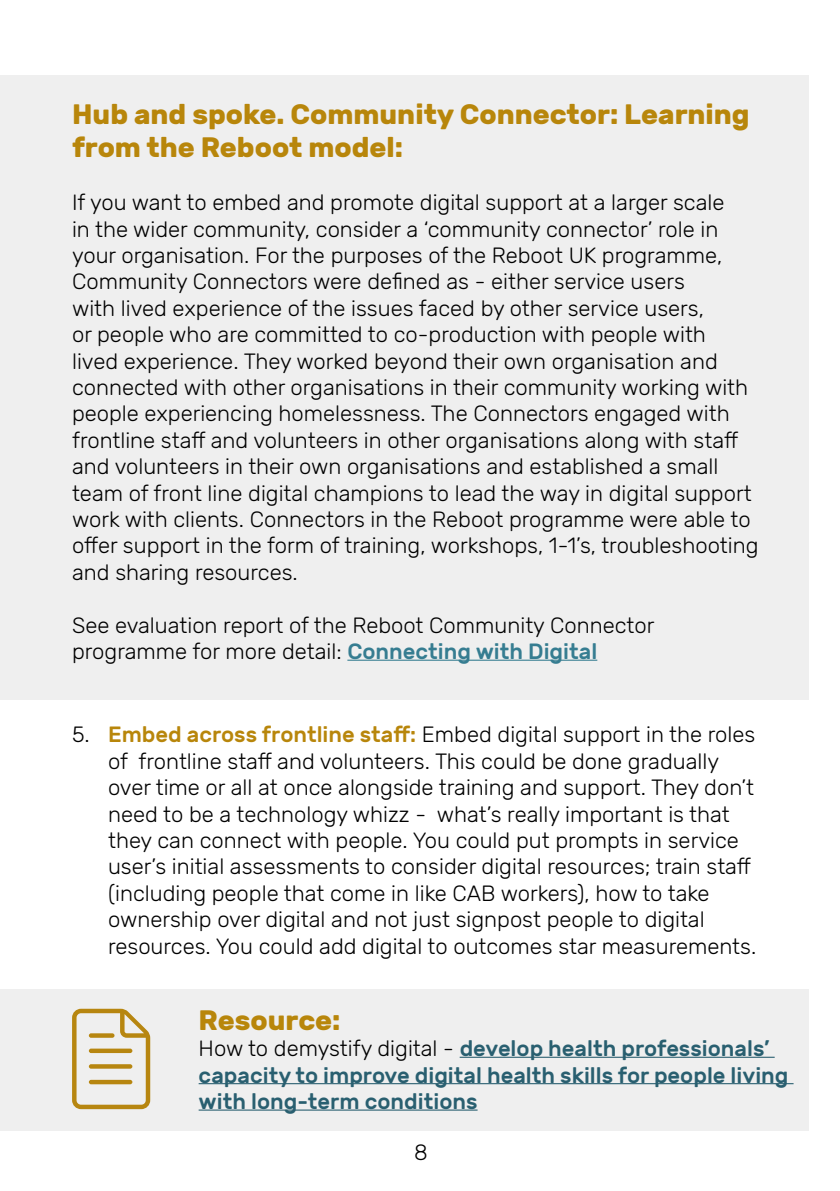
<style>
.page{position:relative;width:840px;height:1191px;background:#fff}
.page>*{position:absolute;margin:0;border:0;box-sizing:border-box;transform-origin:0 0}
.t1{font:700 28px/33.6px "Rubik";color:#b8860b}
.t2{font:300 22px/26.4px "Rubik";color:#000}
.t3{font:500 22px/26.4px "Rubik";color:#295f70}
.s1{font-weight:500;color:#367d91}
.s2{font-weight:500;color:#b8860b}
.s3{font-weight:300;color:#000}
</style>
<div class="page">
<div style="left:0;top:988px;width:808px;height:142px;background:#efefef"></div>
<hr style="left:459px;top:1056px;width:315px;height:1px;background:#295f70">
<hr style="left:198px;top:1083px;width:595px;height:1px;background:#295f70">
<hr style="left:198px;top:1109px;width:279px;height:1px;background:#295f70">
<div style="left:0;top:75px;width:808px;height:625px;background:#efefef"></div>
<hr style="left:347px;top:659px;width:250px;height:2px;background:#367d91">
<svg style="left:72px;top:1008px;width:78px;height:101px"></svg>
<p class="t1" style="left:72px;top:98px;width:678px">Hub and spoke. Community Connector: Learning from the Reboot model:</p>
<p class="t2" style="left:72px;top:190px;width:687px">If you want to embed and promote digital support at a larger scale<br>in the wider community, consider a ‘community connector’ role in your organisation. For the purposes of the Reboot UK programme, Community Connectors were defined as - either service users<br>with lived experience of the issues faced by other service users,<br>or people who are committed to co-production with people with<br>lived experience. They worked beyond their own organisation and connected with other organisations in their community working with people experiencing homelessness. The Connectors engaged with frontline staff and volunteers in other organisations along with staff and volunteers in their own organisations and established a small team of front line digital champions to lead the way in digital support work with clients. Connectors in the Reboot programme were able to offer support in the form of training, workshops, 1-1’s, troubleshooting and sharing resources.</p>
<p class="t2" style="left:72px;top:612px;width:583px">See evaluation report of the Reboot Community Connector programme for more detail: <span class="s1">Connecting with Digital</span></p>
<p class="t2" style="left:108px;top:722px;width:649px;text-indent:-36px">5. <span class="s2">Embed across frontline staff:</span> Embed digital support in the roles of frontline staff and volunteers. This could be done gradually over time or all at once alongside training and support. They don’t need to be a technology whizz - what’s really important is that they can connect with people. You could put prompts in service user’s initial assessments to consider digital resources; train staff (including people that come in like CAB workers), how to take ownership over digital and not just signpost people to digital resources. You could add digital to outcomes star measurements.</p>
<p class="t1" style="left:198px;top:1004px;width:143px">Resource:</p>
<p class="t3" style="left:198px;top:1036px;width:591px"><span class="s3">How to demystify digital -</span> develop health professionals’ capacity to improve digital health skills for people living with long-term conditions</p>
<p class="t2" style="left:414px;top:1140px;width:15px">8</p>
</div>
